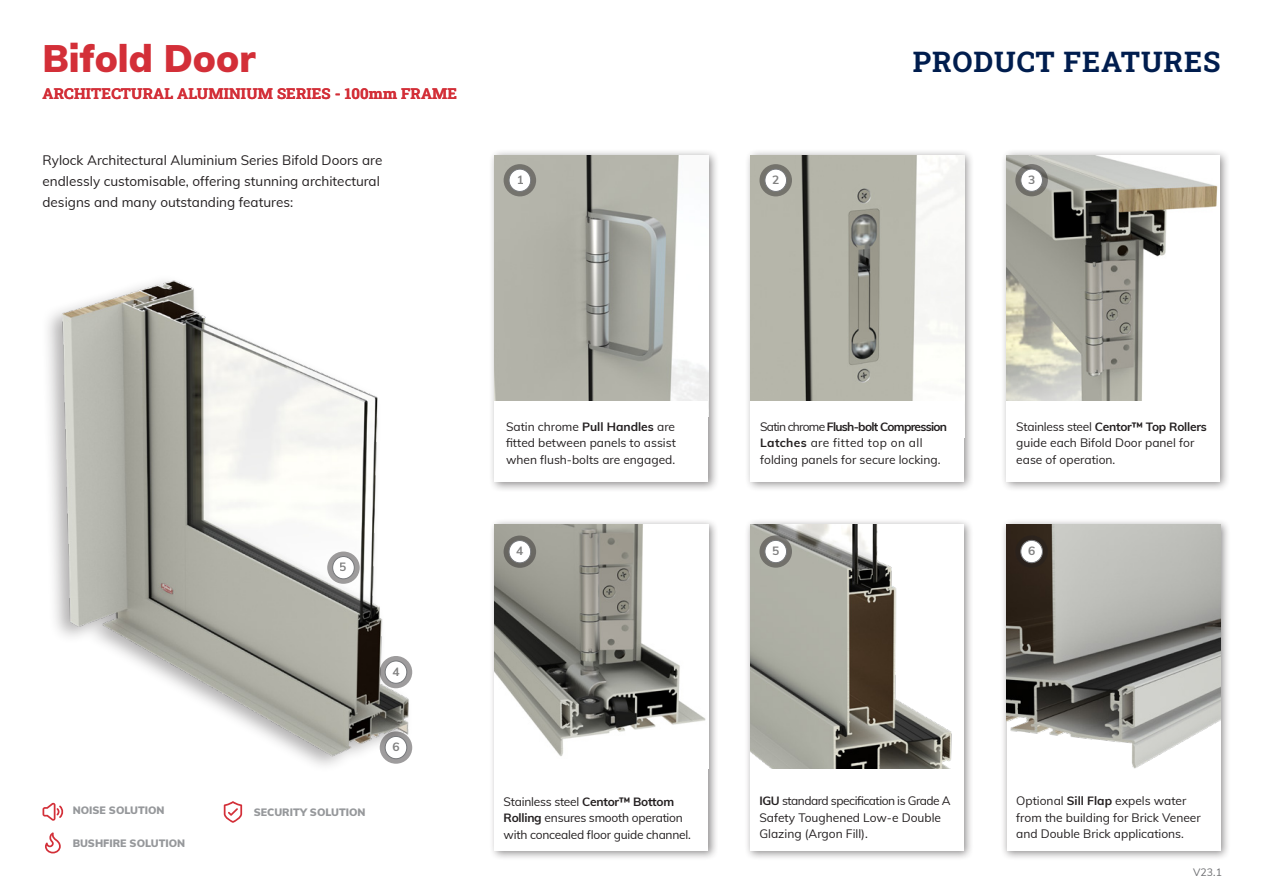
<style>
.page{position:relative;width:1263px;height:893px;background:#fff}
.page>*{position:absolute;margin:0;border:0;box-sizing:border-box;transform-origin:0 0}
.t1{font:900 37.5px "Muli";color:#d32f38}
.t2{font:28.5px "Roboto Slab";letter-spacing:.03em;color:#001d4e}
.t3{font:15px "Roboto Slab";letter-spacing:.01em;color:#d32f38}
.Body{font:13.5px/21px "Muli";color:#231f20}
.t4{font:12px/16.5px "Muli";color:#231f20}
.t5{font:12px/16.5px "Muli";letter-spacing:-.02em;color:#231f20}
.t6{font:700 12px "Muli";color:#000}
.Body-2{font:900 10.5px "Muli";color:#96989b}
.t7{font:10.5px "Muli";color:#6c6d70}
.s1{font-weight:700}
</style>
<div class="page">
<div style="left:744px;top:149px;width:231px;height:344px;background:#231f20;opacity:.5"></div>
<div style="left:1000px;top:518px;width:230px;height:342px;background:#231f20;opacity:.5"></div>
<div style="left:745px;top:518px;width:229px;height:342px;background:#231f20;opacity:.5"></div>
<div style="left:489px;top:149px;width:230px;height:343px;background:#231f20;opacity:.5"></div>
<img style="left:495px;top:155px;width:213px;height:246px">
<img style="left:751px;top:524px;width:213px;height:245px">
<img style="left:1006px;top:524px;width:214px;height:245px">
<img style="left:751px;top:155px;width:213px;height:246px">
<img style="left:47px;top:280px;width:366px;height:486px">
<div style="left:504px;top:164px;width:32px;height:32px;background:#74736d;border-radius:50%"></div>
<div style="left:509px;top:169px;width:22px;height:22px;background:#fff;border-radius:50%"></div>
<div style="left:509px;top:169px;width:22px;height:23px;border:1px solid #76787b;border-radius:50%"></div>
<svg style="left:759px;top:164px;width:33px;height:32px"></svg>
<div style="left:765px;top:169px;width:21px;height:22px;background:#fff;border-radius:50%"></div>
<div style="left:764px;top:169px;width:23px;height:23px;border:1px solid #76787b;border-radius:50%"></div>
<svg style="left:759px;top:535px;width:33px;height:33px"></svg>
<div style="left:765px;top:540px;width:21px;height:23px;background:#fff;border-radius:50%"></div>
<div style="left:764px;top:540px;width:23px;height:23px;border:1px solid #76787b;border-radius:50%"></div>
<svg style="left:1015px;top:535px;width:33px;height:33px"></svg>
<div style="left:1021px;top:540px;width:21px;height:23px;background:#fff;border-radius:50%"></div>
<div style="left:1020px;top:540px;width:23px;height:23px;border:1px solid #76787b;border-radius:50%"></div>
<div style="left:495px;top:401px;width:213px;height:81px;background:#fff"></div>
<div style="left:751px;top:769px;width:213px;height:81px;background:#fff"></div>
<div style="left:1006px;top:769px;width:214px;height:81px;background:#fff"></div>
<div style="left:751px;top:401px;width:213px;height:81px;background:#fff"></div>
<svg style="left:45px;top:832px;width:16px;height:21px"></svg>
<svg style="left:43px;top:803px;width:21px;height:18px"></svg>
<svg style="left:224px;top:801px;width:18px;height:22px"></svg>
<div style="left:1000px;top:149px;width:231px;height:343px;background:#231f20;opacity:.5"></div>
<img style="left:1006px;top:155px;width:214px;height:246px">
<svg style="left:1015px;top:164px;width:33px;height:32px"></svg>
<div style="left:1021px;top:169px;width:21px;height:22px;background:#fff;border-radius:50%"></div>
<div style="left:1020px;top:169px;width:23px;height:23px;border:1px solid #76787b;border-radius:50%"></div>
<div style="left:1006px;top:401px;width:214px;height:80px;background:#fff"></div>
<div style="left:489px;top:518px;width:229px;height:342px;background:#231f20;opacity:.5"></div>
<img style="left:495px;top:524px;width:213px;height:245px">
<svg style="left:504px;top:535px;width:32px;height:33px"></svg>
<div style="left:509px;top:540px;width:22px;height:23px;background:#fff;border-radius:50%"></div>
<div style="left:509px;top:540px;width:22px;height:23px;border:1px solid #76787b;border-radius:50%"></div>
<div style="left:495px;top:770px;width:213px;height:80px;background:#fff"></div>
<svg style="left:380px;top:731px;width:32px;height:33px"></svg>
<div style="left:385px;top:736px;width:22px;height:23px;background:#fff;border-radius:50%"></div>
<div style="left:385px;top:736px;width:22px;height:23px;border:1px solid #76787b;border-radius:50%"></div>
<svg style="left:327px;top:551px;width:33px;height:33px"></svg>
<div style="left:333px;top:556px;width:21px;height:23px;background:#fff;border-radius:50%"></div>
<div style="left:332px;top:556px;width:23px;height:23px;border:1px solid #76787b;border-radius:50%"></div>
<svg style="left:380px;top:656px;width:32px;height:32px"></svg>
<div style="left:385px;top:661px;width:22px;height:22px;background:#fff;border-radius:50%"></div>
<div style="left:385px;top:661px;width:22px;height:23px;border:1px solid #76787b;border-radius:50%"></div>
<p class="t1" style="left:43px;top:31px;width:214px">Bifold Door</p>
<p class="t3" style="left:43px;top:84px;width:416px">ARCHITECTURAL ALUMINIUM SERIES - 100mm FRAME</p>
<p class="Body" style="left:43px;top:149px;width:341px">Rylock Architectural Aluminium Series Bifold Doors are endlessly customisable, offering stunning architectural designs and many outstanding features:</p>
<p class="t6" style="left:516px;top:171px;width:9px">1</p>
<p class="t6" style="left:772px;top:171px;width:9px">2</p>
<p class="t2" style="left:913px;top:42px;width:309px">PRODUCT FEATURES</p>
<p class="t6" style="left:1028px;top:170px;width:9px">3</p>
<p class="Body-2" style="left:73px;top:803px;width:93px">NOISE SOLUTION</p>
<p class="Body-2" style="left:73px;top:835px;width:114px">BUSHFIRE SOLUTION</p>
<p class="t6" style="left:340px;top:558px;width:9px">5</p>
<p class="Body-2" style="left:254px;top:804px;width:113px">SECURITY SOLUTION</p>
<p class="t6" style="left:392px;top:662px;width:9px">4</p>
<p class="t6" style="left:392px;top:738px;width:9px">6</p>
<p class="t4" style="left:506px;top:417px;width:171px;text-align:justify">Satin chrome <span class="s1">Pull Handles</span> are fitted between panels to assist when flush-bolts are engaged.</p>
<p class="t6" style="left:516px;top:542px;width:9px">4</p>
<p class="t4" style="left:760px;top:417px;width:188px">Satin chrome <span class="s1">Flush-bolt Compression<br>Latches</span> are fitted top on all folding panels for secure locking.</p>
<p class="t4" style="left:1016px;top:417px;width:192px">Stainless steel <span class="s1">Centor™ Top Rollers </span>guide each Bifold Door panel for ease of operation.</p>
<p class="t6" style="left:772px;top:542px;width:9px">5</p>
<p class="t6" style="left:1028px;top:542px;width:9px">6</p>
<p class="t5" style="left:504px;top:792px;width:189px">Stainless steel <span class="s1">Centor™ Bottom<br>Rolling</span> ensures smooth operation with concealed floor guide channel.</p>
<p class="t4" style="left:759px;top:792px;width:193px"><span class="s1">IGU</span> standard specification is Grade A<br>Safety Toughened Low-e Double<br>Glazing (Argon Fill).</p>
<p class="t4" style="left:1016px;top:792px;width:186px">Optional <span class="s1">Sill Flap</span> expels water from the building for Brick Veneer and Double Brick applications.</p>
<p class="t7" style="left:1193px;top:865px;width:30px">V23.1</p>
</div>
